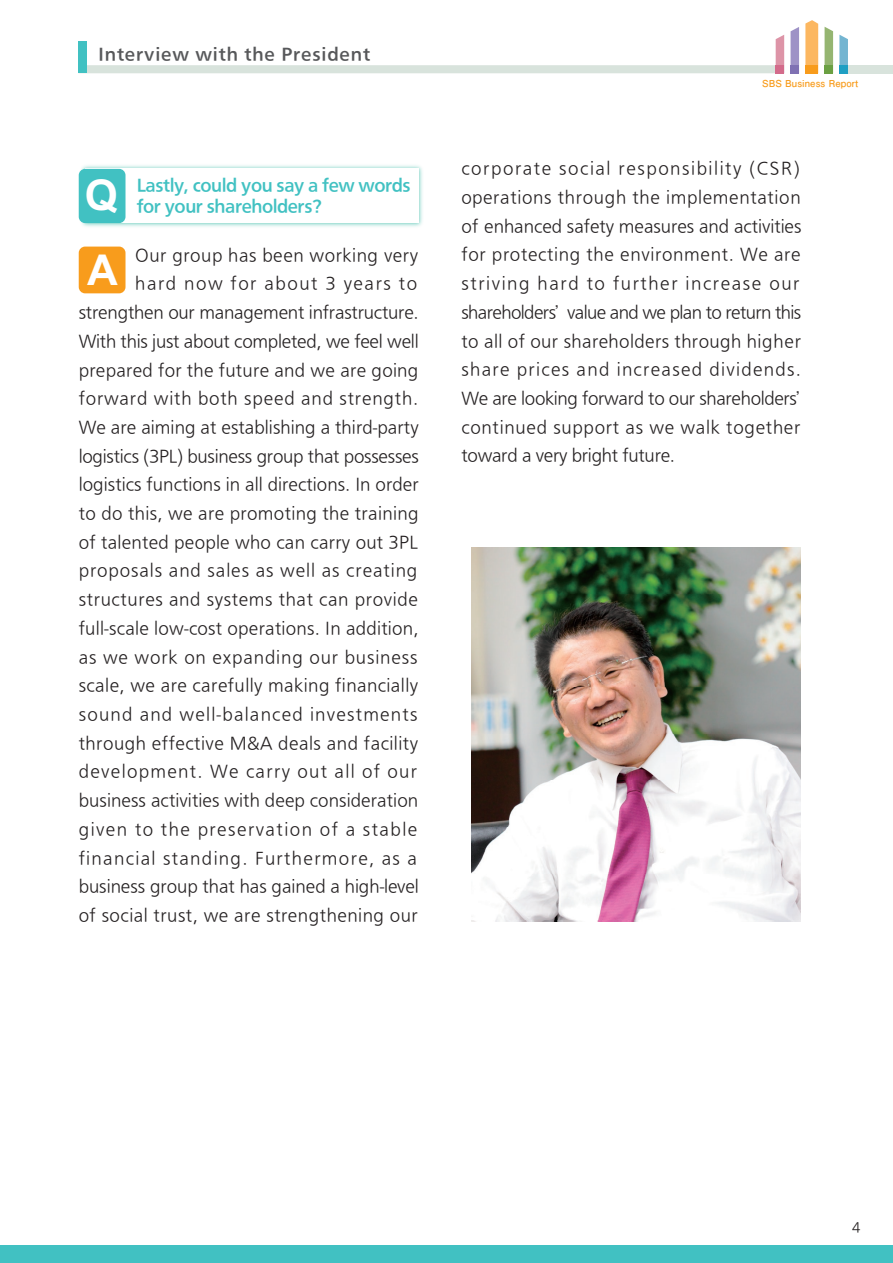
<style>
.page{position:relative;width:893px;height:1263px;background:#fff}
.page>*{position:absolute;margin:0;border:0;box-sizing:border-box;transform-origin:0 0}
.t1{font:700 42.45px "Arial";color:#fff}
.t2{font:100 15.9px/28.7px "Iwa UD Go Hon Pro";letter-spacing:.025em;color:#231f20}
.t3{font:100 15.9px/28.7px "Iwa UD Go Hon Pro";letter-spacing:-.02em;color:#231f20}
.t4{font:100 15.9px "Iwa UD Go Hon Pro";color:#231f20}
.t5{font:100 15.9px "Iwa UD Go Hon Pro";letter-spacing:.05em;color:#231f20}
.t6{font:700 15.9px "Iwa UD Go Dsp Pro";letter-spacing:-.03em;color:#41c1c2}
.t7{font:100 15.9px "Iwa UD Go Hon Pro";letter-spacing:.095em;color:#231f20}
.t8{font:100 15.9px "Iwa UD Go Hon Pro";letter-spacing:.075em;color:#231f20}
.t9{font:100 15.9px "Iwa UD Go Hon Pro";letter-spacing:-.04em;color:#231f20}
.t10{font:100 15.9px "Iwa UD Go Hon Pro";letter-spacing:-.015em;color:#231f20}
.t11{font:100 15.9px "Iwa UD Go Hon Pro";letter-spacing:-.005em;color:#231f20}
.t12{font:100 15.9px "Iwa UD Go Hon Pro";letter-spacing:.055em;color:#231f20}
.t13{font:100 15.9px "Iwa UD Go Hon Pro";letter-spacing:.08em;color:#231f20}
.t14{font:700 15.9px "Iwa UD Go Dsp Pro";letter-spacing:.05em;color:#57585a}
.t15{font:100 15.9px "Iwa UD Go Hon Pro";letter-spacing:.09em;color:#231f20}
.t16{font:100 12.75px "Iwa UD Go Hon Pro";color:#231f20}
.t17{font:700 9.6px "Futo Go B101 Pro";letter-spacing:.01em;color:#f89c1c}
</style>
<div class="page">
<div style="left:79px;top:247px;width:47px;height:46px;background:#f89c1c;border-radius:6px"></div>
<img style="left:79px;top:165px;width:344px;height:62px">
<div style="left:85px;top:169px;width:333px;height:54px;background:#fff"></div>
<div style="left:79px;top:169px;width:46px;height:54px;background:#41c1c2;border-radius:6px"></div>
<img style="left:472px;top:547px;width:328px;height:375px">
<svg style="left:791px;top:27px;width:8px;height:38px"></svg>
<svg style="left:805px;top:20px;width:13px;height:45px"></svg>
<svg style="left:825px;top:27px;width:8px;height:38px"></svg>
<svg style="left:839px;top:35px;width:9px;height:30px"></svg>
<svg style="left:87px;top:35px;width:697px;height:38px"></svg>
<div style="left:840px;top:65px;width:53px;height:8px;background:#d8e3dc"></div>
<div style="left:0;top:1245px;width:893px;height:18px;background:#41c1c2"></div>
<div style="left:78px;top:41px;width:9px;height:32px;background:#41c1c2"></div>
<div style="left:776px;top:65px;width:8px;height:8px;background:#d36b8b"></div>
<div style="left:790px;top:65px;width:9px;height:8px;background:#7f71b3"></div>
<div style="left:824px;top:65px;width:9px;height:8px;background:#6ba043"></div>
<div style="left:839px;top:65px;width:9px;height:8px;background:#1f9fc3"></div>
<div style="left:805px;top:65px;width:13px;height:8px;background:#f89c1c"></div>
<p class="t14" style="left:98px;top:42px;width:274px">Interview with the President</p>
<h1 class="t1" style="left:85px;top:170px;width:35px">Q</h1>
<p class="t6" style="left:137px;top:173px;width:275px">Lastly, could you say a few words</p>
<p class="t6" style="left:137px;top:194px;width:187px">for your shareholders?</p>
<p class="t2" style="left:135px;top:241px;width:284px">Our group has been working very</p>
<h1 class="t1" style="left:87px;top:245px;width:32px">A</h1>
<p class="t2" style="left:231px;top:270px;width:28px">for</p>
<p class="t2" style="left:135px;top:270px;width:43px">hard</p>
<p class="t10" style="left:79px;top:301px;width:342px">strengthen our management infrastructure.</p>
<p class="t3" style="left:79px;top:327px;width:341px">With this just about completed, we feel well</p>
<p class="t2" style="left:79px;top:356px;width:341px">prepared for the future and we are going</p>
<p class="t5" style="left:79px;top:387px;width:341px">forward with both speed and strength.</p>
<p class="t4" style="left:79px;top:416px;width:341px">We are aiming at establishing a third-party</p>
<p class="t3" style="left:79px;top:442px;width:342px">logistics (3PL) business group that possesses</p>
<p class="t4" style="left:79px;top:473px;width:342px">logistics functions in all directions. In order</p>
<p class="t2" style="left:79px;top:500px;width:341px">to do this, we are promoting the training</p>
<p class="t2" style="left:79px;top:528px;width:341px">of talented people who can carry out 3PL</p>
<p class="t12" style="left:79px;top:560px;width:340px">proposals and sales as well as creating</p>
<p class="t2" style="left:79px;top:586px;width:341px">structures and systems that can provide</p>
<p class="t2" style="left:79px;top:614px;width:341px">full-scale low-cost operations. In addition,</p>
<p class="t5" style="left:79px;top:646px;width:340px">as we work on expanding our business</p>
<p class="t2" style="left:79px;top:672px;width:341px">scale, we are carefully making financially</p>
<p class="t8" style="left:310px;top:703px;width:109px">investments</p>
<p class="t2" style="left:264px;top:270px;width:55px">about</p>
<p class="t2" style="left:325px;top:270px;width:12px">3</p>
<p class="t2" style="left:399px;top:270px;width:20px">to</p>
<p class="t2" style="left:344px;top:270px;width:49px">years</p>
<p class="t2" style="left:184px;top:270px;width:40px">now</p>
<p class="t2" style="left:79px;top:700px;width:55px">sound</p>
<p class="t2" style="left:79px;top:729px;width:341px">through effective M&amp;A deals and facility</p>
<p class="t2" style="left:388px;top:758px;width:31px">our</p>
<p class="t2" style="left:140px;top:700px;width:34px">and</p>
<p class="t8" style="left:180px;top:703px;width:125px">well-balanced</p>
<p class="t2" style="left:362px;top:758px;width:20px">of</p>
<p class="t13" style="left:79px;top:760px;width:125px">development.</p>
<p class="t4" style="left:79px;top:789px;width:341px">business activities with deep consideration</p>
<p class="t2" style="left:363px;top:815px;width:56px">stable</p>
<p class="t2" style="left:335px;top:758px;width:22px">all</p>
<p class="t2" style="left:210px;top:758px;width:30px">We</p>
<p class="t2" style="left:297px;top:758px;width:31px">out</p>
<p class="t2" style="left:246px;top:758px;width:46px">carry</p>
<p class="t2" style="left:320px;top:815px;width:20px">of</p>
<p class="t2" style="left:161px;top:815px;width:31px">the</p>
<p class="t2" style="left:79px;top:815px;width:50px">given</p>
<p class="t15" style="left:198px;top:818px;width:116px">preservation</p>
<p class="t2" style="left:135px;top:815px;width:20px">to</p>
<p class="t2" style="left:346px;top:815px;width:11px">a</p>
<p class="t2" style="left:79px;top:844px;width:342px">financial<br>business group that has gained a high-level of social trust, we are strengthening our</p>
<p class="t13" style="left:163px;top:847px;width:86px">standing.</p>
<p class="t13" style="left:255px;top:847px;width:121px">Furthermore,</p>
<p class="t2" style="left:382px;top:844px;width:20px">as</p>
<p class="t2" style="left:407px;top:844px;width:11px">a</p>
<p class="t17" style="left:762px;top:76px;width:97px">SBS Business Report</p>
<p class="t2" style="left:559px;top:155px;width:53px">social</p>
<p class="t7" style="left:618px;top:157px;width:125px">responsibility</p>
<p class="t2" style="left:749px;top:155px;width:52px">(CSR(</p>
<p class="t7" style="left:461px;top:157px;width:91px">corporate</p>
<p class="t2" style="left:461px;top:184px;width:341px">operations through the implementation</p>
<p class="t11" style="left:461px;top:215px;width:342px">of enhanced safety measures and activities</p>
<p class="t2" style="left:461px;top:241px;width:341px">for protecting the environment. We are</p>
<p class="t2" style="left:769px;top:270px;width:32px">our</p>
<p class="t7" style="left:613px;top:272px;width:66px">further</p>
<p class="t2" style="left:538px;top:270px;width:43px">hard</p>
<p class="t7" style="left:461px;top:272px;width:70px">striving</p>
<p class="t7" style="left:686px;top:272px;width:77px">increase</p>
<p class="t2" style="left:587px;top:270px;width:20px">to</p>
<p class="t9" style="left:461px;top:301px;width:111px">shareholders’</p>
<p class="t2" style="left:461px;top:327px;width:341px">to all of our shareholders through higher</p>
<p class="t8" style="left:710px;top:358px;width:93px">dividends.</p>
<p class="t9" style="left:567px;top:301px;width:236px">value and we plan to return this</p>
<p class="t3" style="left:461px;top:356px;width:353px">share<br>We are looking forward to our shareholders‘ continued support as we walk together toward a very bright future.</p>
<p class="t2" style="left:577px;top:356px;width:34px">and</p>
<p class="t8" style="left:617px;top:358px;width:87px">increased</p>
<p class="t2" style="left:517px;top:356px;width:54px">prices</p>
<p class="t16" style="left:852px;top:1219px;width:10px">4</p>
</div>
